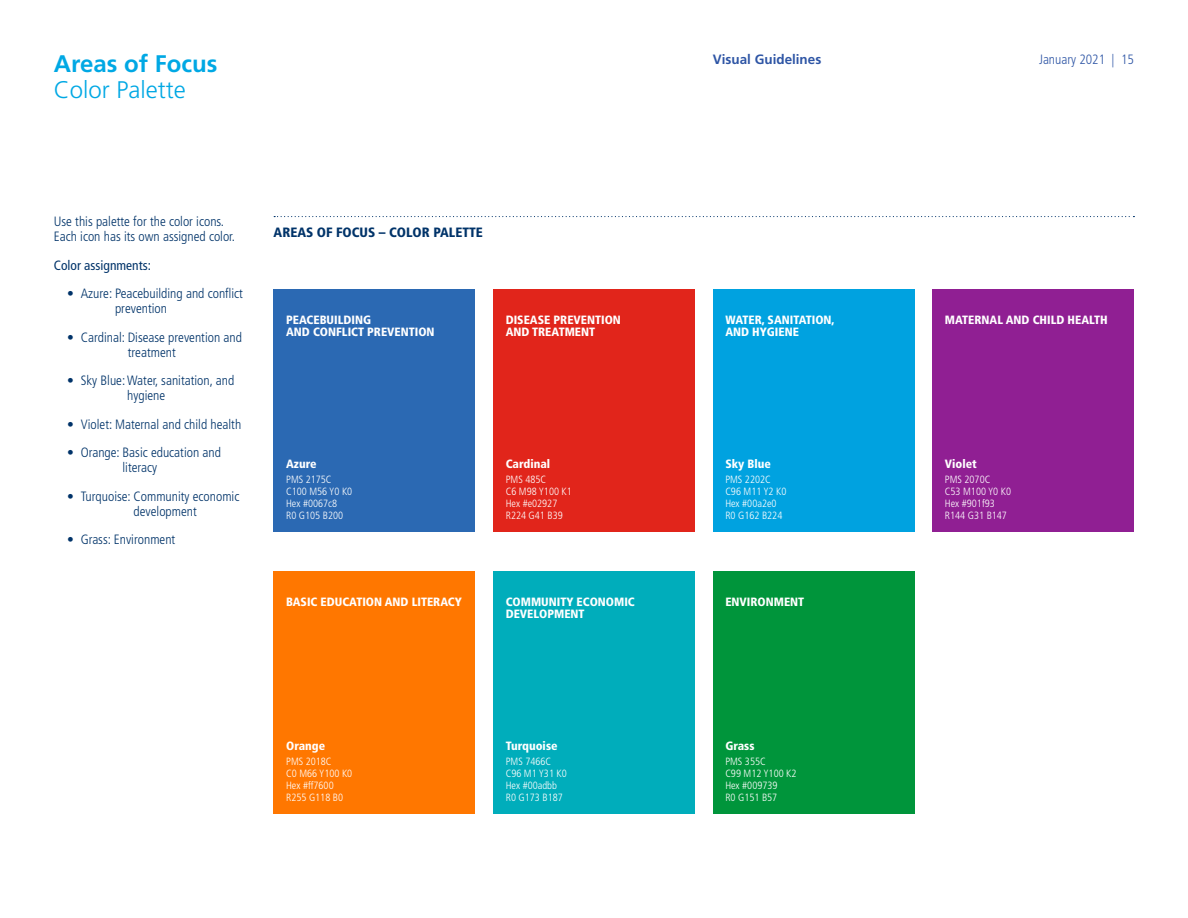
<style>
.page{position:relative;width:1188px;height:918px;background:#fff}
.page>*{position:absolute;margin:0;border:0;box-sizing:border-box;transform-origin:0 0}
.t1{font:700 24px "Frutiger LT Std";color:#00a8e4}
.t2{font:300 24px "Frutiger LT Std";color:#00a8e4}
.t3{font:300 condensed 13.5px/15px "Frutiger LT Std";color:#003369}
.t4{font:900 condensed 13.5px "Frutiger LT Std";color:#003369}
.t5{font:condensed 13.5px "Frutiger LT Std";color:#003369}
.t6{font:700 13.5px "Frutiger LT Std";color:#2e55a5}
.t7{font:300 condensed 13.5px "Frutiger LT Std";color:#2e55a5}
.t8{font:900 condensed 12px/12px "Frutiger LT Std";color:#fff}
.t9{font:300 condensed 10.5px/12px "Frutiger LT Std";color:#fff}
</style>
<div class="page">
<svg style="left:274px;top:216px;width:860px;height:1px"></svg>
<div style="left:274px;top:289px;width:201px;height:243px;background:#2b69b3"></div>
<div style="left:274px;top:571px;width:201px;height:243px;background:#f70"></div>
<div style="left:713px;top:289px;width:201px;height:243px;background:#00a2e0"></div>
<div style="left:713px;top:571px;width:201px;height:243px;background:#00953b"></div>
<div style="left:493px;top:289px;width:202px;height:243px;background:#e1251b"></div>
<div style="left:493px;top:571px;width:202px;height:243px;background:#00adbb"></div>
<div style="left:932px;top:289px;width:202px;height:243px;background:#901f93"></div>
<h1 class="t1" style="left:54px;top:50px;width:165px">Areas of Focus</h1>
<p class="t6" style="left:713px;top:52px;width:110px">Visual Guidelines</p>
<p class="t7" style="left:1039px;top:52px;width:96px">January 2021 | 15</p>
<h1 class="t2" style="left:54px;top:77px;width:134px">Color Palette</h1>
<p class="t3" style="left:54px;top:214px;width:183px">Use this palette for the color icons.<br>Each icon has its own assigned color.</p>
<p class="t5" style="left:54px;top:257px;width:99px">Color assignments:</p>
<p class="t3" style="left:115px;top:286px;width:129px;text-indent:-48px">• Azure: Peacebuilding and conflict prevention</p>
<p class="t3" style="left:67px;top:330px;width:176px;text-align:center">• Cardinal: Disease prevention and treatment</p>
<p class="t3" style="left:127px;top:373px;width:108px;text-indent:-60px">• Sky Blue: Water, sanitation, and hygiene</p>
<p class="t3" style="left:67px;top:417px;width:175px">• Violet: Maternal and child health</p>
<p class="t3" style="left:123px;top:445px;width:100px;text-indent:-55px">• Orange: Basic education and literacy</p>
<p class="t3" style="left:134px;top:489px;width:107px;text-indent:-66px">• Turquoise: Community economic development</p>
<p class="t3" style="left:67px;top:532px;width:110px">• Grass: Environment</p>
<p class="t4" style="left:274px;top:225px;width:211px">AREAS OF FOCUS – COLOR PALETTE</p>
<p class="t8" style="left:286px;top:314px;width:150px">PEACEBUILDING<br>AND CONFLICT PREVENTION</p>
<p class="t8" style="left:506px;top:314px;width:117px">DISEASE PREVENTION<br>AND TREATMENT</p>
<p class="t8" style="left:286px;top:458px;width:32px">Azure</p>
<p class="t9" style="left:286px;top:474px;width:68px">PMS 2175C<br>C100 M56 Y0 K0<br>Hex #0067c8<br>R0 G105 B200</p>
<p class="t8" style="left:286px;top:596px;width:177px">BASIC EDUCATION AND LITERACY</p>
<p class="t8" style="left:506px;top:458px;width:46px">Cardinal</p>
<p class="t9" style="left:506px;top:474px;width:68px">PMS 485C<br>C6 M98 Y100 K1<br>Hex #e02927<br>R224 G41 B39</p>
<p class="t8" style="left:506px;top:596px;width:131px">COMMUNITY ECONOMIC<br>DEVELOPMENT</p>
<p class="t8" style="left:286px;top:740px;width:40px">Orange</p>
<p class="t9" style="left:286px;top:756px;width:68px">PMS 2018C<br>C0 M66 Y100 K0<br>Hex #ff7600<br>R255 G118 B0</p>
<p class="t8" style="left:506px;top:740px;width:53px">Turquoise</p>
<p class="t9" style="left:506px;top:756px;width:63px">PMS 7466C<br>C96 M1 Y31 K0<br>Hex #00adbb<br>R0 G173 B187</p>
<p class="t8" style="left:725px;top:314px;width:111px">WATER, SANITATION,<br>AND HYGIENE</p>
<p class="t8" style="left:725px;top:458px;width:47px">Sky Blue</p>
<p class="t9" style="left:725px;top:474px;width:63px">PMS 2202C<br>C96 M11 Y2 K0<br>Hex #00a2e0<br>R0 G162 B224</p>
<p class="t8" style="left:725px;top:596px;width:80px">ENVIRONMENT</p>
<p class="t8" style="left:725px;top:740px;width:31px">Grass</p>
<p class="t9" style="left:725px;top:756px;width:73px">PMS 355C<br>C99 M12 Y100 K2<br>Hex #009739<br>R0 G151 B57</p>
<p class="t8" style="left:945px;top:314px;width:164px">MATERNAL AND CHILD HEALTH</p>
<p class="t8" style="left:945px;top:458px;width:34px">Violet</p>
<p class="t9" style="left:945px;top:474px;width:68px">PMS 2070C<br>C53 M100 Y0 K0<br>Hex #901f93<br>R144 G31 B147</p>
</div>
